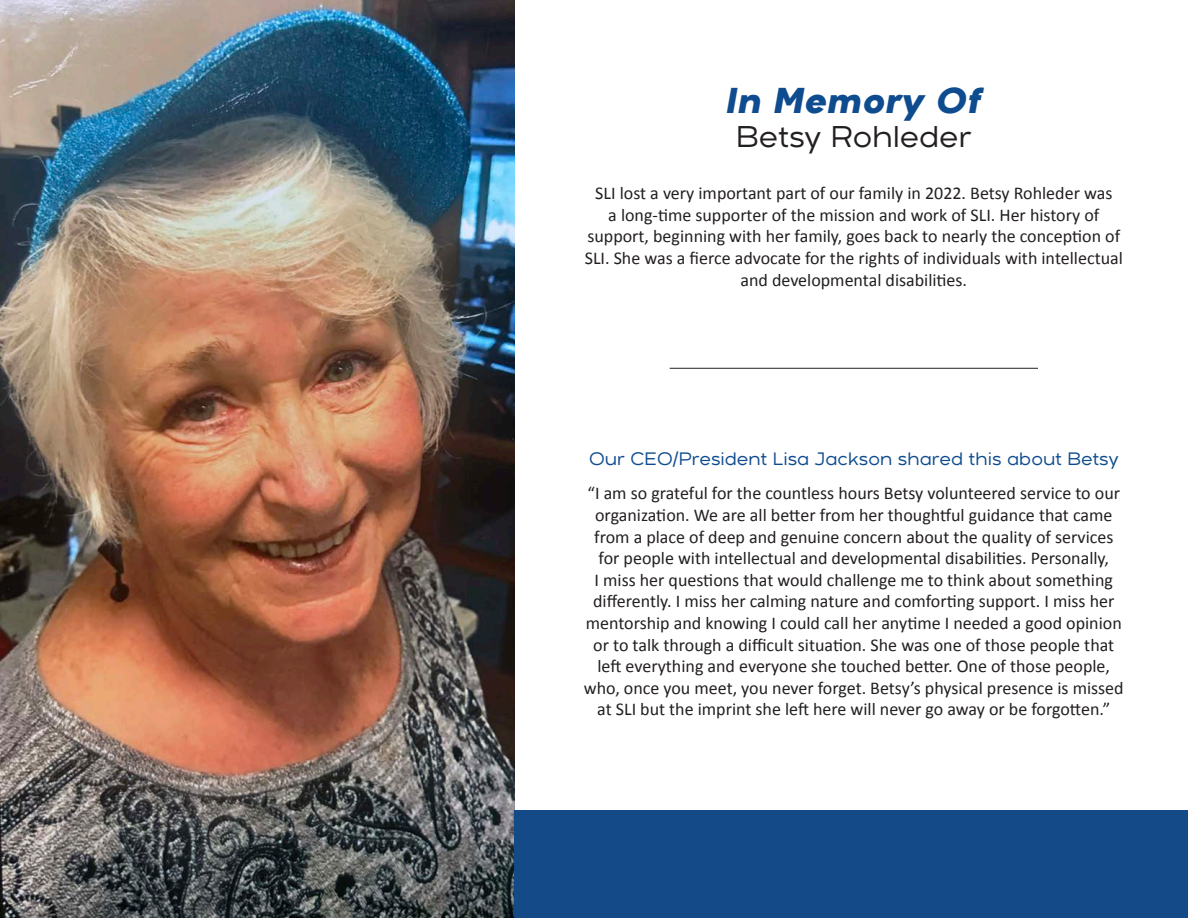
<style>
.page{position:relative;width:1188px;height:918px;background:#fff}
.page>*{position:absolute;margin:0;border:0;box-sizing:border-box;transform-origin:0 0}
.t1{font:italic 36px "Arkibal";color:#0f4c8f}
.t2{font:500 30px "Arkibal";color:#231f20}
.t3{font:18px/21.6px "Calibri";color:#231f20;text-align:center}
.t4{font:500 18px "Arkibal";color:#0f4c8f}
</style>
<div class="page">
<img style="left:0;top:0;width:514px;height:918px">
<hr style="left:670px;top:368px;width:368px;height:1px;background:#231f20">
<div style="left:514px;top:810px;width:674px;height:108px;background:#144a88"></div>
<p class="t1" style="left:726px;top:73px;width:257px">In Memory Of</p>
<p class="t2" style="left:736px;top:117px;width:237px">Betsy Rohleder</p>
<p class="t3" style="left:585px;top:182px;width:540px">SLI lost a very important part of our family in 2022. Betsy Rohleder was<br>a long-time supporter of the mission and work of SLI. Her history of support, beginning with her family, goes back to nearly the conception of SLI. She was a fierce advocate for the rights of individuals with intellectual and developmental disabilities.</p>
<p class="t4" style="left:589px;top:446px;width:531px">Our CEO/President Lisa Jackson shared this about Betsy</p>
<p class="t3" style="left:584px;top:482px;width:541px">“I am so grateful for the countless hours Betsy volunteered service to our organization. We are all better from her thoughtful guidance that came from a place of deep and genuine concern about the quality of services for people with intellectual and developmental disabilities. Personally,<br>I miss her questions that would challenge me to think about something differently. I miss her calming nature and comforting support. I miss her mentorship and knowing I could call her anytime I needed a good opinion or to talk through a difficult situation. She was one of those people that left everything and everyone she touched better. One of those people, who, once you meet, you never forget. Betsy’s physical presence is missed at SLI but the imprint she left here will never go away or be forgotten.”</p>
</div>
